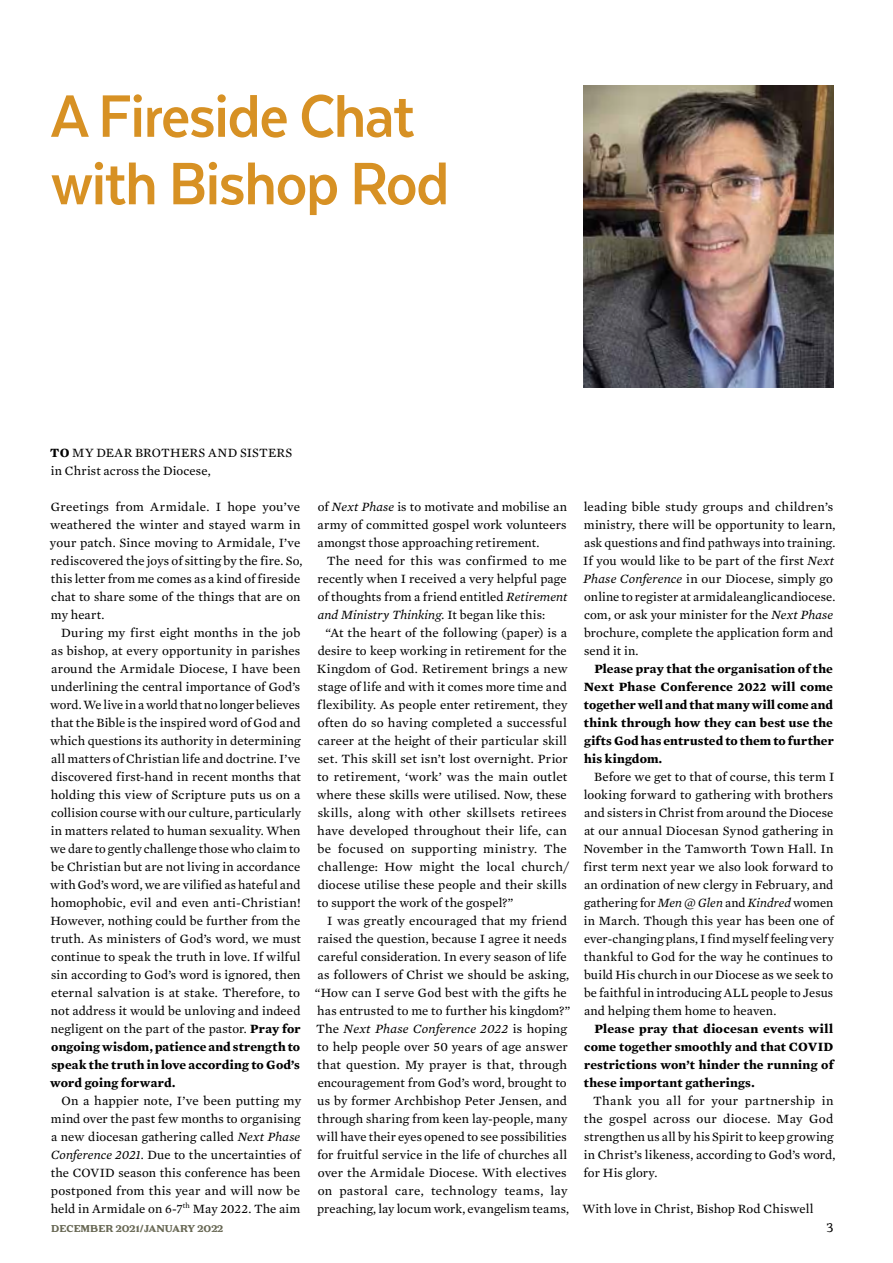
<style>
.page{position:relative;width:893px;height:1263px;background:#fff}
.page>*{position:absolute;margin:0;border:0;box-sizing:border-box;transform-origin:0 0}
.t1{font:700 69px/67.5px "Texta Narrow";letter-spacing:-.015em;color:#d79124}
.t2{font:13.5px "Battlefin";color:#000}
.t3{font:12.9px/18px "Mercury Text G2";letter-spacing:.01em;color:#000}
.t4{font:700 12.9px/18px "Mercury Text G2";letter-spacing:.015em;color:#000;text-align:justify}
.t5{font:700 10.5px "Battlefin";color:#676753}
.s1{font-weight:700}
.s2{font-style:italic}
</style>
<div class="page">
<img style="left:584px;top:85px;width:249px;height:303px">
<h1 class="t1" style="left:51px;top:82px;width:400px">A Fireside Chat with Bishop Rod</h1>
<p class="t3" style="left:50px;top:443px;width:244px"><span class="s1">TO</span> MY DEAR BROTHERS AND SISTERS in Christ across the Diocese,</p>
<p class="t3" style="left:50px;top:497px;width:254px">Greetings from Armidale. I hope you’ve weathered the winter and stayed warm in your patch. Since moving to Armidale, I’ve rediscovered the joys of sitting by the fire. So, this letter from me comes as a kind of fireside chat to share some of the things that are on my heart.</p>
<p class="t3" style="left:50px;top:623px;width:253px;text-align:justify;text-indent:11px">During my first eight months in the job as bishop, at every opportunity in parishes around the Armidale Diocese, I have been underlining the central importance of God’s word. We live in a world that no longer believes that the Bible is the inspired word of God and which questions its authority in determining all matters of Christian life and doctrine. I’ve discovered first-hand in recent months that holding this view of Scripture puts us on a collision course with our culture, particularly in matters related to human sexuality. When we dare to gently challenge those who claim to be Christian but are not living in accordance with God’s word, we are vilified as hateful and homophobic, evil and even anti-Christian!<br>However, nothing could be further from the truth. As ministers of God’s word, we must continue to speak the truth in love. If wilful sin according to God’s word is ignored, then eternal salvation is at stake. Therefore, to not address it would be unloving and indeed negligent on the part of the pastor. <span class="s1">Pray for ongoing wisdom, patience and strength to speak the truth in love according to God’s word going forward.</span></p>
<p class="t3" style="left:51px;top:1091px;width:252px;text-align:justify;text-indent:11px">On a happier note, I’ve been putting my mind over the past few months to organising a new diocesan gathering called <span class="s2">Next Phase Conference 2021</span>. Due to the uncertainties of the COVID season this conference has been postponed from this year and will now be held in Armidale on 6-7<sup>th</sup> May 2022. The aim</p>
<p class="t3" style="left:318px;top:497px;width:251px;text-align:justify">of <span class="s2">Next Phase</span> is to motivate and mobilise an army of committed gospel work volunteers amongst those approaching retirement.</p>
<p class="t3" style="left:317px;top:551px;width:252px;text-align:justify;text-indent:9px">The need for this was confirmed to me recently when I received a very helpful page of thoughts from a friend entitled <span class="s2">Retirement and Ministry Thinking.</span> It began like this:</p>
<p class="t3" style="left:316px;top:623px;width:254px;text-indent:9px">“At the heart of the following (paper) is a desire to keep working in retirement for the Kingdom of God. Retirement brings a new stage of life and with it comes more time and flexibility. As people enter retirement, they often do so having completed a successful career at the height of their particular skill set. This skill set isn’t lost overnight. Prior to retirement, ‘work’ was the main outlet where these skills were utilised. Now, these skills, along with other skillsets retirees have developed throughout their life, can be focused on supporting ministry. The challenge: How might the local church/ diocese utilise these people and their skills to support the work of the gospel?”</p>
<p class="t3" style="left:315px;top:911px;width:257px;text-indent:12px">I was greatly encouraged that my friend raised the question, because I agree it needs careful consideration. In every season of life as followers of Christ we should be asking, “How can I serve God best with the gifts he has entrusted to me to further his kingdom?” The <span class="s2">Next Phase Conference 2022</span> is hoping to help people over 50 years of age answer that question. My prayer is that, through encouragement from God’s word, brought to us by former Archbishop Peter Jensen, and through sharing from keen lay-people, many will have their eyes opened to see possibilities for fruitful service in the life of churches all over the Armidale Diocese. With electives on pastoral care, technology teams, lay preaching, lay locum work, evangelism teams,</p>
<p class="t3" style="left:583px;top:497px;width:254px">leading bible study groups and children’s ministry, there will be opportunity to learn, ask questions and find pathways into training.<br>If you would like to be part of the first <span class="s2">Next Phase Conference</span> in our Diocese, simply go online to register at armidaleanglicandiocese. com, or ask your minister for the <span class="s2">Next Phase </span>brochure, complete the application form and send it in.</p>
<p class="t4" style="left:584px;top:659px;width:252px;text-indent:11px">Please pray that the organisation of the Next Phase Conference 2022 will come together well and that many will come and think through how they can best use the gifts God has entrusted to them to further his kingdom.</p>
<p class="t3" style="left:583px;top:767px;width:253px;text-align:justify;text-indent:11px">Before we get to that of course, this term I looking forward to gathering with brothers and sisters in Christ from around the Diocese at our annual Diocesan Synod gathering in November in the Tamworth Town Hall. In first term next year we also look forward to an ordination of new clergy in February, and gathering for <span class="s2">Men @ Glen</span> and <span class="s2">Kindred</span> women in March. Though this year has been one of ever-changing plans, I find myself feeling very thankful to God for the way he continues to build His church in our Diocese as we seek to be faithful in introducing ALL people to Jesus and helping them home to heaven.</p>
<p class="t4" style="left:584px;top:1019px;width:251px;text-indent:10px">Please pray that diocesan events will come together smoothly and that COVID restrictions won’t hinder the running of these important gatherings.</p>
<p class="t3" style="left:584px;top:1091px;width:253px;text-indent:10px">Thank you all for your partnership in the gospel across our diocese. May God strengthen us all by his Spirit to keep growing in Christ’s likeness, according to God’s word, for His glory.</p>
<p class="t3" style="left:582px;top:1199px;width:233px">With love in Christ, Bishop Rod Chiswell</p>
<p class="t5" style="left:51px;top:1222px;width:174px">DECEMBER 2021/JANUARY 2022</p>
<p class="t2" style="left:827px;top:1220px;width:8px">3</p>
</div>
